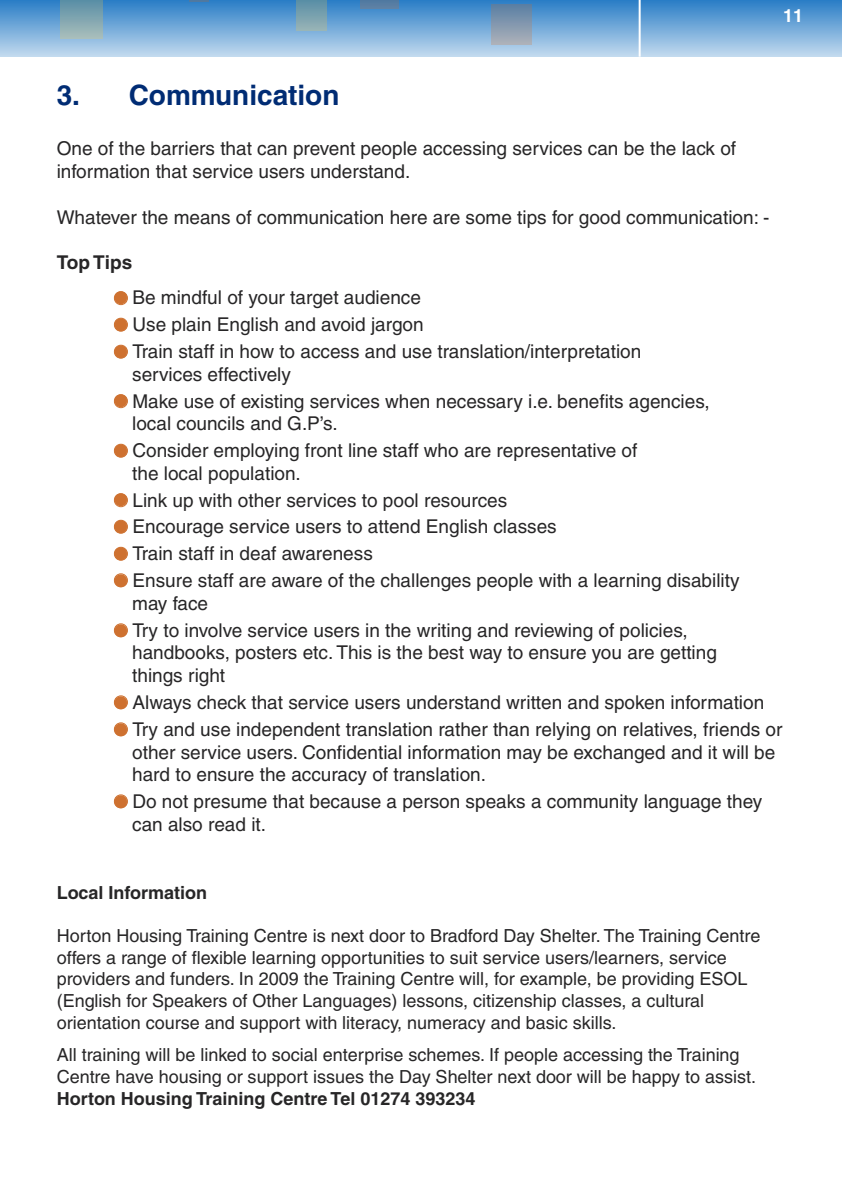
<style>
.page{position:relative;width:842px;height:1191px;background:#fff}
.page>*{position:absolute;margin:0;border:0;box-sizing:border-box;transform-origin:0 0}
.t1{font:700 28px "Helvetica";color:#002c74}
.t2{font:19px/22.8px "Helvetica";color:#272627}
.t3{font:700 19px "Helvetica";color:#272627}
.t4{font:18px/21.6px "Helvetica";color:#272627}
.t5{font:700 18px "Helvetica";color:#272627}
.t6{font:700 18px "Helvetica";color:#fff}
.s1{color:#ce7130}
</style>
<div class="page">
<div style="left:0;top:0;width:842px;height:57px;background:linear-gradient(to bottom,#2a7dc5,#c4daef)"></div>
<img style="left:361px;top:0;width:38px;height:9px">
<img style="left:491px;top:4px;width:40px;height:41px">
<svg style="left:190px;top:0;width:18px;height:1px"></svg>
<img style="left:296px;top:0;width:30px;height:30px">
<img style="left:61px;top:0;width:42px;height:38px">
<hr style="left:639px;top:0;width:2px;height:57px;background:#fff">
<p class="t6" style="left:783px;top:9px;width:21px">11</p>
<h1 class="t1" style="left:57px;top:85px;width:284px">3. Communication</h1>
<p class="t2" style="left:57px;top:139px;width:681px">One of the barriers that can prevent people accessing services can be the lack of information that service users understand.</p>
<p class="t2" style="left:57px;top:207px;width:714px">Whatever the means of communication here are some tips for good communication: -</p>
<p class="t3" style="left:57px;top:255px;width:77px">Top Tips</p>
<p class="t2" style="left:114px;top:288px;width:309px"><span class="s1">●</span> Be mindful of your target audience</p>
<p class="t2" style="left:114px;top:315px;width:311px"><span class="s1">●</span> Use plain English and avoid jargon</p>
<p class="t2" style="left:132px;top:342px;width:511px;text-indent:-18px"><span class="s1">●</span> Train staff in how to access and use translation/interpretation services effectively</p>
<p class="t2" style="left:132px;top:391px;width:579px;text-indent:-18px"><span class="s1">●</span> Make use of existing services when necessary i.e. benefits agencies, local councils and G.P’s.</p>
<p class="t2" style="left:132px;top:441px;width:507px;text-indent:-18px"><span class="s1">●</span> Consider employing front line staff who are representative of the local population.</p>
<p class="t2" style="left:114px;top:490px;width:395px"><span class="s1">●</span> Link up with other services to pool resources</p>
<p class="t2" style="left:114px;top:517px;width:444px"><span class="s1">●</span> Encourage service users to attend English classes</p>
<p class="t2" style="left:114px;top:544px;width:261px"><span class="s1">●</span> Train staff in deaf awareness</p>
<p class="t2" style="left:132px;top:571px;width:609px;text-indent:-18px"><span class="s1">●</span> Ensure staff are aware of the challenges people with a learning disability may face</p>
<p class="t2" style="left:132px;top:620px;width:586px;text-indent:-18px"><span class="s1">●</span> Try to involve service users in the writing and reviewing of policies, handbooks, posters etc. This is the best way to ensure you are getting things right</p>
<p class="t2" style="left:114px;top:692px;width:652px"><span class="s1">●</span> Always check that service users understand written and spoken information</p>
<p class="t2" style="left:132px;top:719px;width:652px;text-indent:-18px"><span class="s1">●</span> Try and use independent translation rather than relying on relatives, friends or other service users. Confidential information may be exchanged and it will be hard to ensure the accuracy of translation.</p>
<p class="t2" style="left:132px;top:792px;width:632px;text-indent:-18px"><span class="s1">●</span> Do not presume that because a person speaks a community language they can also read it.</p>
<p class="t5" style="left:57px;top:886px;width:152px">Local Information</p>
<p class="t4" style="left:57px;top:926px;width:705px">Horton Housing Training Centre is next door to Bradford Day Shelter. The Training Centre offers a range of flexible learning opportunities to suit service users/learners, service providers and funders. In 2009 the Training Centre will, for example, be providing ESOL (English for Speakers of Other Languages) lessons, citizenship classes, a cultural orientation course and support with literacy, numeracy and basic skills.</p>
<p class="t4" style="left:57px;top:1046px;width:701px">All training will be linked to social enterprise schemes. If people accessing the Training<br>Centre have housing or support issues the Day Shelter next door will be happy to assist.</p>
<p class="t5" style="left:57px;top:1091px;width:420px">Horton Housing Training Centre Tel 01274 393234</p>
</div>
